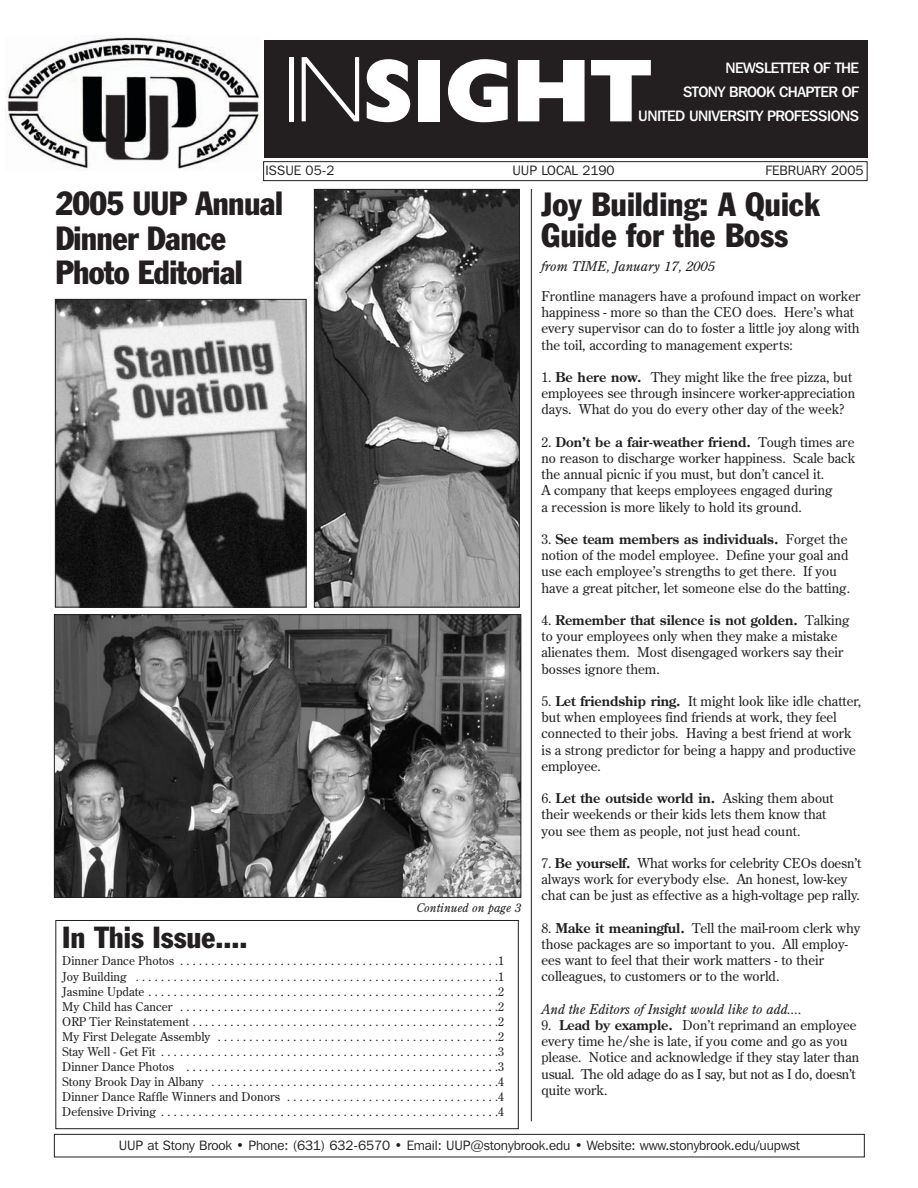
<style>
.page{position:relative;width:918px;height:1188px;background:#fff}
.page>*{position:absolute;margin:0;border:0;box-sizing:border-box;transform-origin:0 0}
.t1{font:800 90px "Gill Sans";letter-spacing:-.025em;color:#fff}
.t2{font:condensed 33px/34.5px "Franklin Gothic";letter-spacing:-.02em;color:#231f20}
.t3{font:condensed 33px/31.5px "Franklin Gothic";color:#231f20}
.t4{font:condensed 30px "Franklin Gothic";color:#231f20}
.t5{font:500 15px/24px "Franklin Gothic IT Cby BT";letter-spacing:-.035em;color:#fff;text-align:right}
.t6{font:13.5px/16.2px "Century Old Style";color:#231f20}
.t7{font:13.5px "Franklin Gothic IT Cby BT";letter-spacing:-.005em;color:#231f20}
.t8{font:italic 13.5px "Century Old Style";color:#231f20}
.t9{font:12px/15px "Century Old Style";color:#231f20}
.t10{font:italic 12px "Century Old Style";color:#231f20}
.s1{font-family:"Helvetica Neue";font-weight:100;font-stretch:expanded}
.s2{font-weight:700}
</style>
<div class="page">
<img style="left:316px;top:191px;width:202px;height:415px">
<div style="left:314px;top:189px;width:206px;height:419px;border:1px solid #231f20"></div>
<div style="left:263px;top:161px;width:605px;height:20px;border:1px solid #231f20"></div>
<div style="left:264px;top:41px;width:603px;height:117px;background:#231f20"></div>
<div style="left:54px;top:1134px;width:811px;height:23px;border:1px solid #231f20"></div>
<div style="left:55px;top:920px;width:464px;height:209px;border:1px solid #231f20"></div>
<img style="left:6px;top:36px;width:254px;height:135px">
<hr style="left:531px;top:189px;width:1px;height:932px;background:#231f20">
<img style="left:57px;top:301px;width:247px;height:305px">
<div style="left:55px;top:299px;width:251px;height:309px;border:1px solid #231f20"></div>
<img style="left:56px;top:616px;width:463px;height:280px">
<div style="left:54px;top:614px;width:467px;height:284px;border:1px solid #231f20"></div>
<h1 class="t1" style="left:284px;top:60px;width:371px"><span class="s1">IN</span>SIGHT</h1>
<p class="t5" style="left:638px;top:57px;width:222px">NEWSLETTER OF THE<br>STONY BROOK CHAPTER OF<br>UNITED UNIVERSITY PROFESSIONS</p>
<p class="t7" style="left:265px;top:165px;width:70px">ISSUE 05-2</p>
<p class="t7" style="left:513px;top:165px;width:104px">UUP LOCAL 2190</p>
<p class="t7" style="left:765px;top:165px;width:100px">FEBRUARY 2005</p>
<h2 class="t2" style="left:55px;top:189px;width:229px">2005 UUP Annual<br>Dinner Dance<br>Photo Editorial</h2>
<p class="t10" style="left:416px;top:903px;width:106px">Continued on page 3</p>
<h3 class="t4" style="left:62px;top:927px;width:187px">In This Issue....</h3>
<p class="t9" style="left:62px;top:953px;width:443px;line-height:16.5px">Dinner Dance Photos . . . . . . . . . . . . . . . . . . . . . . . . . . . . . . . . . . . . . . . . . . . . . . . . . . .1<br>Joy Building . . . . . . . . . . . . . . . . . . . . . . . . . . . . . . . . . . . . . . . . . . . . . . . . . . . . . . . . . .1</p>
<p class="t9" style="left:62px;top:985px;width:443px;text-align:justify">Jasmine Update . . . . . . . . . . . . . . . . . . . . . . . . . . . . . . . . . . . . . . . . . . . . . . . . . . . . . . . .2<br>My Child has Cancer . . . . . . . . . . . . . . . . . . . . . . . . . . . . . . . . . . . . . . . . . . . . . . . . . . .2<br>ORP Tier Reinstatement . . . . . . . . . . . . . . . . . . . . . . . . . . . . . . . . . . . . . . . . . . . . . . . . .2<br>My First Delegate Assembly . . . . . . . . . . . . . . . . . . . . . . . . . . . . . . . . . . . . . . . . . . . . .2<br>Stay Well - Get Fit . . . . . . . . . . . . . . . . . . . . . . . . . . . . . . . . . . . . . . . . . . . . . . . . . . . . . .3<br>Dinner Dance Photos . . . . . . . . . . . . . . . . . . . . . . . . . . . . . . . . . . . . . . . . . . . . . . . . . .3<br>Stony Brook Day in Albany . . . . . . . . . . . . . . . . . . . . . . . . . . . . . . . . . . . . . . . . . . . . . .4<br>Dinner Dance Raffle Winners and Donors . . . . . . . . . . . . . . . . . . . . . . . . . . . . . . . . . .4<br>Defensive Driving . . . . . . . . . . . . . . . . . . . . . . . . . . . . . . . . . . . . . . . . . . . . . . . . . . . . . .4</p>
<h2 class="t3" style="left:542px;top:191px;width:280px">Joy Building: A Quick<br>Guide for the Boss</h2>
<p class="t8" style="left:542px;top:262px;width:175px">from TIME, January 17, 2005</p>
<p class="t6" style="left:542px;top:289px;width:320px">Frontline managers have a profound impact on worker happiness - more so than the CEO does. Here’s what every supervisor can do to foster a little joy along with the toil, according to management experts:</p>
<p class="t6" style="left:542px;top:370px;width:315px">1. <span class="s2">Be here now.</span> They might like the free pizza, but employees see through insincere worker-appreciation days. What do you do every other day of the week?</p>
<p class="t6" style="left:541px;top:435px;width:315px">2. <span class="s2">Don’t be a fair-weather friend.</span> Tough times are no reason to discharge worker happiness. Scale back the annual picnic if you must, but don’t cancel it.<br>A company that keeps employees engaged during<br>a recession is more likely to hold its ground.</p>
<p class="t6" style="left:541px;top:532px;width:310px">3. <span class="s2">See team members as individuals.</span> Forget the notion of the model employee. Define your goal and use each employee’s strengths to get there. If you have a great pitcher, let someone else do the batting.</p>
<p class="t6" style="left:541px;top:613px;width:310px">4. <span class="s2">Remember that silence is not golden.</span> Talking to your employees only when they make a mistake alienates them. Most disengaged workers say their bosses ignore them.</p>
<p class="t6" style="left:541px;top:694px;width:321px">5. <span class="s2">Let friendship ring.</span> It might look like idle chatter, but when employees find friends at work, they feel connected to their jobs. Having a best friend at work is a strong predictor for being a happy and productive employee.</p>
<p class="t6" style="left:541px;top:791px;width:294px">6. <span class="s2">Let the outside world in.</span> Asking them about their weekends or their kids lets them know that you see them as people, not just head count.</p>
<p class="t6" style="left:541px;top:856px;width:321px">7. <span class="s2">Be yourself.</span> What works for celebrity CEOs doesn’t always work for everybody else. An honest, low-key chat can be just as effective as a high-voltage pep rally.</p>
<p class="t6" style="left:541px;top:921px;width:321px">8. <span class="s2">Make it meaningful.</span> Tell the mail-room clerk why those packages are so important to you. All employ&shy;ees want to feel that their work matters - to their colleagues, to customers or to the world.</p>
<p class="t8" style="left:541px;top:1004px;width:262px">And the Editors of Insight would like to add....</p>
<p class="t6" style="left:541px;top:1018px;width:319px">9. <span class="s2">Lead by example.</span> Don’t reprimand an employee every time he/she is late, if you come and go as you please. Notice and acknowledge if they stay later than usual. The old adage do as I say, but not as I do, doesn’t quite work.</p>
<p class="t7" style="left:119px;top:1140px;width:683px">UUP at Stony Brook • Phone: (631) 632-6570 • Email: UUP@stonybrook.edu • Website: www.stonybrook.edu/uupwst</p>
</div>
